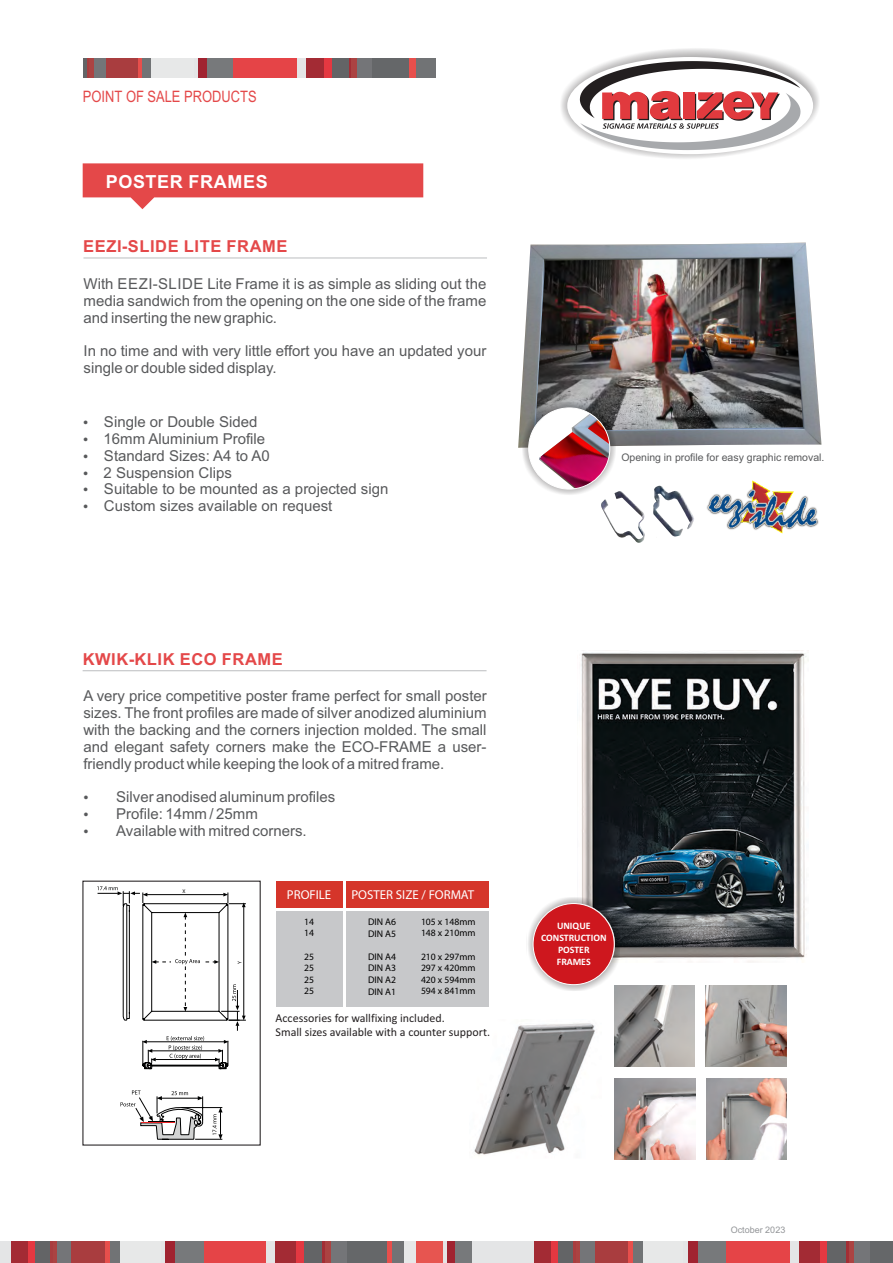
<style>
.page{position:relative;width:893px;height:1263px;background:#fff}
.page>*{position:absolute;margin:0;border:0;box-sizing:border-box;transform-origin:0 0}
.t1{font:700 18px "Arial";letter-spacing:.035em;color:#fff}
.t2{font:700 16.5px "Arial";letter-spacing:.035em;color:#e44849}
.t3{font:15.75px "Arial Narrow";color:#e44849}
.t4{font:15px/16.8px "Arial";color:#58595b}
.t5{font:12.9px "Myriad Pro";color:#fff}
.t6{font:12px/14.7px "Calibri";color:#231f20}
.t7{font:10.5px "Arial";color:#58595b}
.t8{font:700 9.9px/12px "Calibri";color:#fff;text-align:center}
.t9{font:9.6px/11.6px "Myriad Pro";color:#000}
.t10{font:9px "Arial";color:#939598}
.t11{font:5.4px "Myriad Pro";color:#000101}
</style>
<div class="page">
<div style="left:404px;top:1241px;width:12px;height:22px;background:#e7e8e8"></div>
<div style="left:416px;top:1241px;width:27px;height:22px;background:#e75550"></div>
<hr style="left:443px;top:1241px;width:4px;height:22px;background:#e4e5e6">
<div style="left:447px;top:1241px;width:8px;height:22px;background:#a02330"></div>
<div style="left:455px;top:1241px;width:25px;height:22px;background:#77797b"></div>
<div style="left:472px;top:1241px;width:58px;height:22px;background:#e4e5e6"></div>
<div style="left:526px;top:1241px;width:8px;height:22px;background:#e4e5e6"></div>
<div style="left:534px;top:1241px;width:17px;height:22px;background:#a32b34"></div>
<div style="left:551px;top:1241px;width:7px;height:22px;background:#e43841"></div>
<div style="left:558px;top:1241px;width:16px;height:22px;background:#636466"></div>
<hr style="left:574px;top:1241px;width:2px;height:22px;background:#a93d3f">
<div style="left:576px;top:1241px;width:5px;height:22px;background:#ab4342"></div>
<div style="left:581px;top:1241px;width:14px;height:22px;background:#747578"></div>
<div style="left:595px;top:1241px;width:33px;height:22px;background:#a93d3f"></div>
<div style="left:628px;top:1241px;width:5px;height:22px;background:#e74f4c"></div>
<div style="left:633px;top:1241px;width:10px;height:22px;background:#717375"></div>
<div style="left:643px;top:1241px;width:14px;height:22px;background:#e7e8e8"></div>
<div style="left:657px;top:1241px;width:32px;height:22px;background:#e7e8e8"></div>
<div style="left:688px;top:1241px;width:10px;height:22px;background:#a02330"></div>
<div style="left:698px;top:1241px;width:29px;height:22px;background:#77797b"></div>
<div style="left:727px;top:1241px;width:68px;height:22px;background:#e54447"></div>
<div style="left:790px;top:1241px;width:9px;height:22px;background:#e4e5e6"></div>
<div style="left:799px;top:1241px;width:21px;height:22px;background:#a32b34"></div>
<div style="left:820px;top:1241px;width:7px;height:22px;background:#e43841"></div>
<div style="left:827px;top:1241px;width:19px;height:22px;background:#636466"></div>
<hr style="left:846px;top:1241px;width:3px;height:22px;background:#a32e35">
<div style="left:849px;top:1241px;width:5px;height:22px;background:#ab4342"></div>
<div style="left:854px;top:1241px;width:17px;height:22px;background:#747578"></div>
<div style="left:871px;top:1241px;width:22px;height:22px;background:#656769"></div>
<hr style="left:0;top:1241px;width:3px;height:22px;background:#e4e5e6">
<div style="left:3px;top:1241px;width:8px;height:22px;background:#e4e5e6"></div>
<div style="left:11px;top:1241px;width:17px;height:22px;background:#a32b34"></div>
<div style="left:28px;top:1241px;width:7px;height:22px;background:#e43841"></div>
<div style="left:35px;top:1241px;width:16px;height:22px;background:#636466"></div>
<hr style="left:51px;top:1241px;width:2px;height:22px;background:#a93d3f">
<div style="left:53px;top:1241px;width:5px;height:22px;background:#ab4342"></div>
<div style="left:58px;top:1241px;width:14px;height:22px;background:#747578"></div>
<div style="left:72px;top:1241px;width:33px;height:22px;background:#a93d3f"></div>
<div style="left:105px;top:1241px;width:5px;height:22px;background:#e74f4c"></div>
<div style="left:110px;top:1241px;width:10px;height:22px;background:#717375"></div>
<div style="left:120px;top:1241px;width:13px;height:22px;background:#e7e8e8"></div>
<div style="left:133px;top:1241px;width:33px;height:22px;background:#e7e8e8"></div>
<div style="left:165px;top:1241px;width:10px;height:22px;background:#a02330"></div>
<div style="left:175px;top:1241px;width:29px;height:22px;background:#77797b"></div>
<div style="left:204px;top:1241px;width:68px;height:22px;background:#e54447"></div>
<div style="left:266px;top:1241px;width:10px;height:22px;background:#e4e5e6"></div>
<div style="left:276px;top:1241px;width:20px;height:22px;background:#a32b34"></div>
<div style="left:296px;top:1241px;width:8px;height:22px;background:#e43841"></div>
<div style="left:304px;top:1241px;width:19px;height:22px;background:#636466"></div>
<hr style="left:323px;top:1241px;width:2px;height:22px;background:#a32e35">
<div style="left:325px;top:1241px;width:6px;height:22px;background:#ab4342"></div>
<div style="left:331px;top:1241px;width:16px;height:22px;background:#747578"></div>
<div style="left:347px;top:1241px;width:40px;height:22px;background:#656769"></div>
<div style="left:387px;top:1241px;width:6px;height:22px;background:#e74f4c"></div>
<div style="left:393px;top:1241px;width:11px;height:22px;background:#717375"></div>
<svg style="left:83px;top:163px;width:340px;height:46px"></svg>
<svg style="left:561px;top:48px;width:258px;height:111px"></svg>
<img style="left:518px;top:243px;width:303px;height:205px">
<img style="left:535px;top:258px;width:268px;height:173px">
<img style="left:656px;top:507px;width:27px;height:30px">
<img style="left:601px;top:491px;width:43px;height:48px">
<img style="left:474px;top:1023px;width:121px;height:132px">
<div style="left:277px;top:882px;width:66px;height:26px;background:#d5352a"></div>
<div style="left:277px;top:911px;width:66px;height:96px;background:#c7c8ca"></div>
<div style="left:346px;top:882px;width:143px;height:26px;background:#d5352a"></div>
<div style="left:346px;top:911px;width:143px;height:96px;background:#c7c8ca"></div>
<img style="left:581px;top:650px;width:226px;height:313px">
<div style="left:526px;top:897px;width:94px;height:94px;background:#231f20;opacity:.49"></div>
<div style="left:533px;top:903px;width:82px;height:82px;background:#ce171e;border:1px solid #fff;border-radius:50%"></div>
<svg style="left:97px;top:886px;width:149px;height:260px"></svg>
<img style="left:706px;top:985px;width:80px;height:81px">
<img style="left:614px;top:985px;width:81px;height:81px">
<img style="left:614px;top:1078px;width:81px;height:81px">
<img style="left:706px;top:1078px;width:81px;height:81px">
<hr style="left:83px;top:58px;width:4px;height:20px;background:#636466">
<hr style="left:87px;top:58px;width:2px;height:20px;background:#a93d3f">
<div style="left:89px;top:58px;width:5px;height:20px;background:#ab4342"></div>
<div style="left:94px;top:58px;width:13px;height:20px;background:#747578"></div>
<div style="left:107px;top:58px;width:31px;height:20px;background:#a93d3f"></div>
<hr style="left:138px;top:58px;width:4px;height:20px;background:#e74f4c">
<div style="left:142px;top:58px;width:9px;height:20px;background:#717375"></div>
<div style="left:151px;top:58px;width:13px;height:20px;background:#e7e8e8"></div>
<div style="left:164px;top:58px;width:30px;height:20px;background:#e7e8e8"></div>
<hr style="left:194px;top:58px;width:4px;height:20px;background:#e4e5e6">
<div style="left:198px;top:58px;width:9px;height:20px;background:#a02330"></div>
<div style="left:207px;top:58px;width:27px;height:20px;background:#77797b"></div>
<div style="left:234px;top:58px;width:63px;height:20px;background:#e54447"></div>
<div style="left:297px;top:58px;width:9px;height:20px;background:#e4e5e6"></div>
<div style="left:306px;top:58px;width:19px;height:20px;background:#a32b34"></div>
<div style="left:325px;top:58px;width:7px;height:20px;background:#e43841"></div>
<div style="left:332px;top:58px;width:17px;height:20px;background:#636466"></div>
<hr style="left:349px;top:58px;width:3px;height:20px;background:#a32e35">
<div style="left:352px;top:58px;width:5px;height:20px;background:#ab4342"></div>
<div style="left:357px;top:58px;width:15px;height:20px;background:#747578"></div>
<div style="left:372px;top:58px;width:37px;height:20px;background:#656769"></div>
<div style="left:409px;top:58px;width:7px;height:20px;background:#e74f4c"></div>
<div style="left:416px;top:58px;width:19px;height:20px;background:#717375"></div>
<hr style="left:83px;top:258px;width:404px;height:1px;background:#bbbdc0">
<hr style="left:83px;top:670px;width:404px;height:1px;background:#bbbdc0">
<div style="left:522px;top:401px;width:94px;height:95px;background:#231f20;opacity:.49"></div>
<div style="left:529px;top:408px;width:81px;height:81px;background:#fff;border-radius:50%"></div>
<img style="left:539px;top:408px;width:71px;height:24px">
<img style="left:588px;top:413px;width:22px;height:19px">
<img style="left:539px;top:432px;width:71px;height:57px">
<div style="left:528px;top:407px;width:82px;height:82px;border:1px solid #fff;border-radius:50%"></div>
<img style="left:706px;top:480px;width:113px;height:54px">
<p class="t3" style="left:83px;top:90px;width:175px">POINT OF SALE PRODUCTS</p>
<p class="t1" style="left:106px;top:175px;width:163px">POSTER FRAMES</p>
<p class="t2" style="left:83px;top:240px;width:206px">EEZI-SLIDE LITE FRAME</p>
<p class="t4" style="left:84px;top:277px;width:404px;text-align:justify">With EEZI-SLIDE Lite Frame it is as simple as sliding out the media sandwich from the opening on the one side of the frame and inserting the new graphic.</p>
<p class="t4" style="left:84px;top:344px;width:404px">In no time and with very little effort you have an updated your single or double sided display.</p>
<p class="t4" style="left:103px;top:415px;width:286px">Single or Double Sided<br>16mm Aluminium Profile<br>Standard Sizes: A4 to A0<br>2 Suspension Clips<br>Suitable to be mounted as a projected sign<br>Custom sizes available on request</p>
<p class="t7" style="left:621px;top:454px;width:205px">Opening in profile for easy graphic removal.</p>
<p class="t2" style="left:83px;top:653px;width:202px">KWIK-KLIK ECO FRAME</p>
<p class="t4" style="left:83px;top:689px;width:405px;text-align:justify">A very price competitive poster frame perfect for small poster sizes. The front profiles are made of silver anodized aluminium with the backing and the corners injection molded. The small and elegant safety corners make the ECO-FRAME a user&shy;friendly product while keeping the look of a mitred frame.</p>
<p class="t4" style="left:116px;top:790px;width:221px">Silver anodised aluminum profiles<br>Profile: 14mm / 25mm<br>Available with mitred corners.</p>
<p class="t11" style="left:183px;top:889px;width:5px">X</p>
<p class="t11" style="left:237px;top:964px;width:4px;rotate:-90deg">Y</p>
<p class="t5" style="left:287px;top:889px;width:46px">PROFILE</p>
<p class="t9" style="left:304px;top:917px;width:11px">14<br>14</p>
<p class="t9" style="left:304px;top:951px;width:11px;text-align:justify">25<br>25<br>25<br>25</p>
<p class="t5" style="left:351px;top:889px;width:124px">POSTER SIZE / FORMAT</p>
<p class="t9" style="left:421px;top:917px;width:56px">105 x 148mm<br>148 x 210mm</p>
<p class="t9" style="left:421px;top:951px;width:56px;text-align:justify">210 x 297mm 297 x 420mm 420 x 594mm 594 x 841mm</p>
<p class="t9" style="left:368px;top:917px;width:30px">DIN A6<br>DIN A5</p>
<p class="t9" style="left:368px;top:952px;width:30px;text-align:justify">DIN A4<br>DIN A3<br>DIN A2<br>DIN A1</p>
<p class="t6" style="left:276px;top:1011px;width:216px">Accessories for wallfixing included.<br>Small sizes available with a counter support.</p>
<p class="t8" style="left:541px;top:921px;width:67px">UNIQUE<br>CONSTRUCTION<br>POSTER<br>FRAMES</p>
<p class="t10" style="left:731px;top:1227px;width:56px">October 2023</p>
</div>
